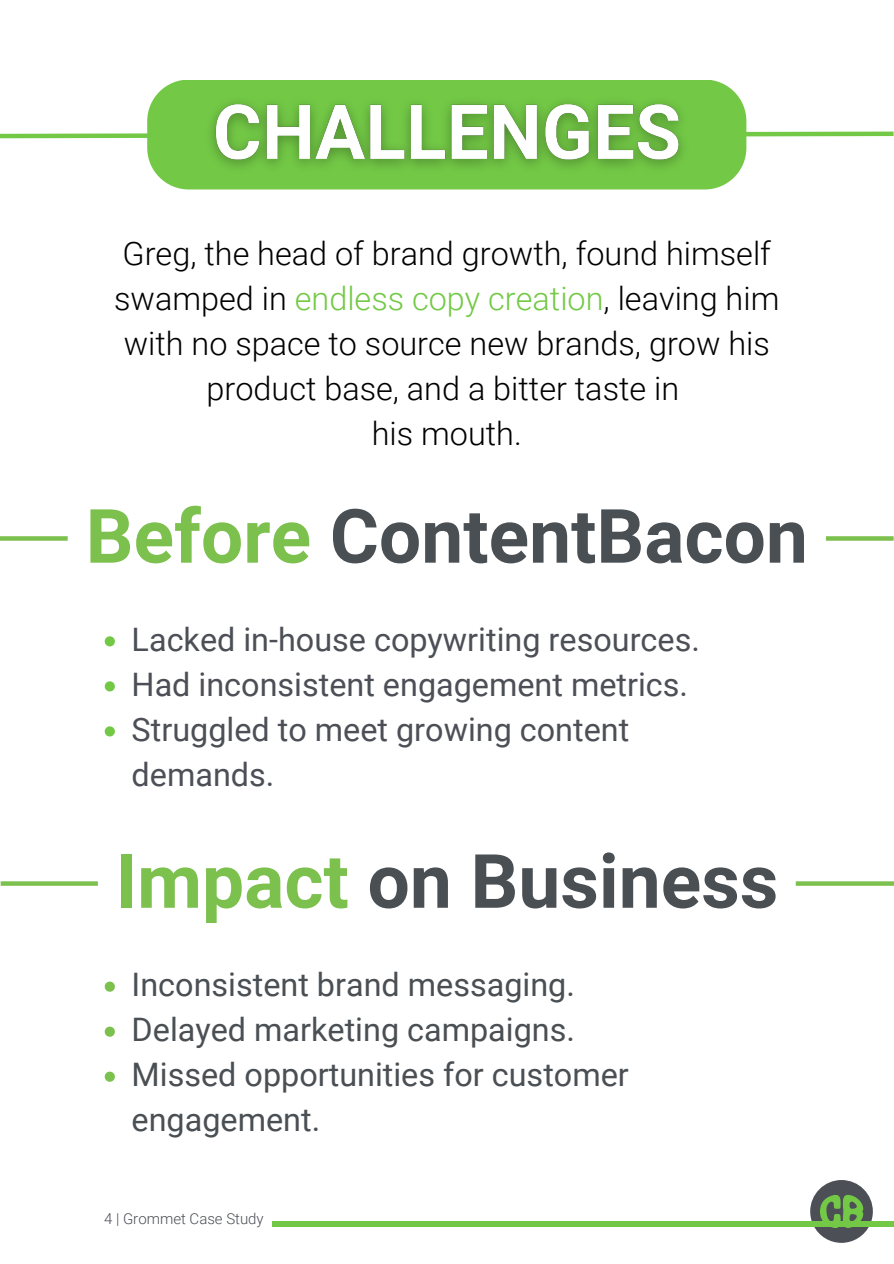
<style>
.page{position:relative;width:894px;height:1264px;background:#fff}
.page>*{position:absolute;margin:0;border:0;box-sizing:border-box;transform-origin:0 0}
.t1{font:700 74.85px "Roboto";color:#4a4f54}
.t2{font:300 32.4px/45px "Roboto";color:#000;text-align:center}
.t3{font:32.4px/45px "Roboto";color:#4d4f57}
.t4{font:32.4px/45px "Roboto";color:#4a4f54}
.t5{font:300 15px "Roboto";color:#4d4f57}
.s1{color:#73c946}
.s2{color:#7cc04e}
</style>
<div class="page">
<svg style="left:0;top:129px;width:893px;height:11px"></svg>
<div style="left:147px;top:80px;width:599px;height:109px;background:#73c946"></div>
<svg style="left:105px;top:981px;width:10px;height:10px"></svg>
<svg style="left:105px;top:1026px;width:10px;height:10px"></svg>
<svg style="left:105px;top:1071px;width:10px;height:10px"></svg>
<svg style="left:105px;top:636px;width:10px;height:10px"></svg>
<svg style="left:105px;top:681px;width:10px;height:10px"></svg>
<svg style="left:105px;top:726px;width:10px;height:10px"></svg>
<svg style="left:0;top:536px;width:68px;height:4px"></svg>
<svg style="left:826px;top:536px;width:67px;height:4px"></svg>
<svg style="left:1px;top:881px;width:97px;height:4px"></svg>
<svg style="left:795px;top:881px;width:98px;height:4px"></svg>
<svg style="left:810px;top:1180px;width:62px;height:62px"></svg>
<div style="left:272px;top:1220px;width:621px;height:6px;background:#73c946"></div>
<img style="left:210px;top:102px;width:473px;height:66px">
<p class="t2" style="left:114px;top:232px;width:666px">Greg, the head of brand growth, found himself swamped in <span class="s1">endless copy creation</span>, leaving him with no space to source new brands, grow his product base, and a bitter taste in<br>his mouth.</p>
<p class="t1" style="left:86px;top:493px;width:723px"><span class="s2">Before</span> ContentBacon</p>
<p class="t3" style="left:132px;top:617px;width:569px">Lacked in-house copywriting resources.</p>
<h2 class="t3" style="left:132px;top:662px;width:558px">Had inconsistent engagement metrics.</h2>
<p class="t3" style="left:132px;top:707px;width:499px">Struggled to meet growing content demands.</p>
<h3 class="t1" style="left:115px;top:838px;width:664px"><span class="s2">Impact</span> on Business</h3>
<h2 class="t4" style="left:132px;top:962px;width:444px">Inconsistent brand messaging.</h2>
<p class="t4" style="left:132px;top:1007px;width:444px">Delayed marketing campaigns.</p>
<p class="t4" style="left:132px;top:1052px;width:498px">Missed opportunities for customer engagement.</p>
<p class="t5" style="left:104px;top:1210px;width:161px">4 | Grommet Case Study</p>
</div>
